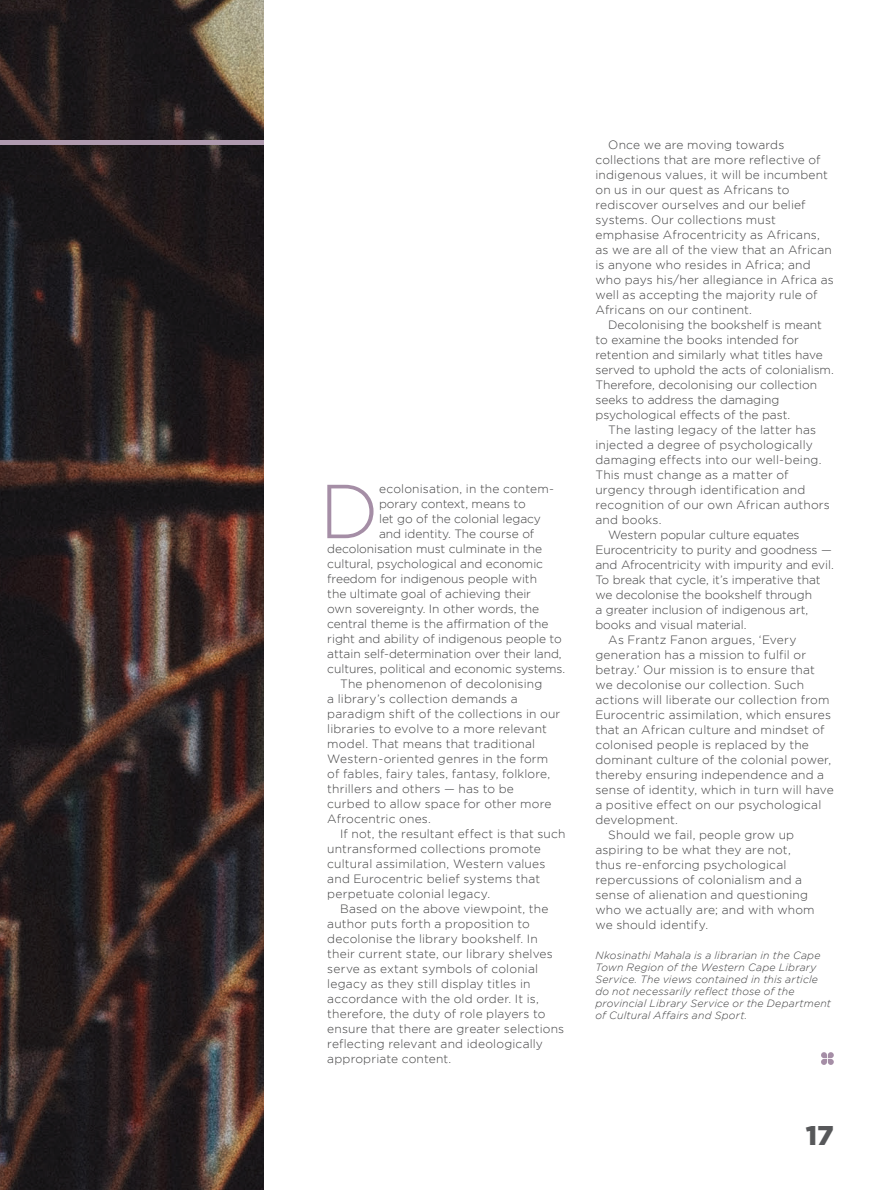
<style>
.page{position:relative;width:893px;height:1190px;background:#fff}
.page>*{position:absolute;margin:0;border:0;box-sizing:border-box;transform-origin:0 0}
.Normal__Web{font:300 76.35px "Gotham";color:#a58ea6}
.t1{font:900 27px "Gotham";color:#57585a}
.Normal__Web-2{font:300 12px/15px "Gotham";letter-spacing:.01em;color:#3e3e3f}
.t2{font:italic 300 10.5px/12px "Gotham";letter-spacing:.02em;color:#3e3e3f}
</style>
<div class="page">
<img style="left:0;top:0;width:263px;height:1190px">
<hr style="left:0;top:140px;width:263px;height:4px;background:#af9aaf">
<svg style="left:821px;top:1052px;width:12px;height:13px"></svg>
<p class="Normal__Web" style="left:319px;top:470px;width:61px">D</p>
<p class="Normal__Web-2" style="left:379px;top:481px;width:176px">ecolonisation, in the contem-</p>
<p class="Normal__Web-2" style="left:379px;top:496px;width:148px">porary context, means to</p>
<p class="Normal__Web-2" style="left:379px;top:511px;width:163px">let go of the colonial legacy</p>
<p class="Normal__Web-2" style="left:379px;top:526px;width:157px">and identity. The course of</p>
<p class="Normal__Web-2" style="left:327px;top:541px;width:216px">decolonisation must culminate in the</p>
<p class="Normal__Web-2" style="left:327px;top:556px;width:217px">cultural, psychological and economic</p>
<p class="Normal__Web-2" style="left:327px;top:571px;width:211px">freedom for indigenous people with</p>
<p class="Normal__Web-2" style="left:327px;top:586px;width:205px">the ultimate goal of achieving their</p>
<p class="Normal__Web-2" style="left:327px;top:601px;width:213px">own sovereignty. In other words, the</p>
<p class="Normal__Web-2" style="left:327px;top:616px;width:222px">central theme is the affirmation of the</p>
<p class="Normal__Web-2" style="left:327px;top:631px;width:236px">right and ability of indigenous people to</p>
<p class="Normal__Web-2" style="left:327px;top:646px;width:236px">attain self-determination over their land,</p>
<p class="Normal__Web-2" style="left:327px;top:661px;width:239px">cultures, political and economic systems.</p>
<p class="Normal__Web-2" style="left:327px;top:676px;width:234px;text-indent:13px">The phenomenon of decolonising<br>a library’s collection demands a paradigm shift of the collections in our libraries to evolve to a more relevant model. That means that traditional Western-oriented genres in the form of fables, fairy tales, fantasy, folklore, thrillers and others — has to be<br>curbed to allow space for other more Afrocentric ones.</p>
<p class="Normal__Web-2" style="left:327px;top:826px;width:239px;text-indent:13px">If not, the resultant effect is that such untransformed collections promote cultural assimilation, Western values and Eurocentric belief systems that perpetuate colonial legacy.</p>
<p class="Normal__Web-2" style="left:327px;top:901px;width:238px;text-indent:13px">Based on the above viewpoint, the author puts forth a proposition to decolonise the library bookshelf. In their current state, our library shelves serve as extant symbols of colonial legacy as they still display titles in accordance with the old order. It is, therefore, the duty of role players to ensure that there are greater selections reflecting relevant and ideologically appropriate content.</p>
<p class="Normal__Web-2" style="left:595px;top:137px;width:240px;text-indent:13px">Once we are moving towards collections that are more reflective of indigenous values, it will be incumbent on us in our quest as Africans to rediscover ourselves and our belief systems. Our collections must emphasise Afrocentricity as Africans, as we are all of the view that an African is anyone who resides in Africa; and who pays his/her allegiance in Africa as well as accepting the majority rule of Africans on our continent.</p>
<p class="Normal__Web-2" style="left:595px;top:317px;width:240px;text-indent:13px">Decolonising the bookshelf is meant to examine the books intended for retention and similarly what titles have served to uphold the acts of colonialism.<br>Therefore, decolonising our collection seeks to address the damaging psychological effects of the past.</p>
<p class="Normal__Web-2" style="left:595px;top:422px;width:236px;text-indent:13px">The lasting legacy of the latter has injected a degree of psychologically damaging effects into our well-being.<br>This must change as a matter of urgency through identification and recognition of our own African authors and books.</p>
<p class="Normal__Web-2" style="left:595px;top:527px;width:240px;text-indent:13px">Western popular culture equates Eurocentricity to purity and goodness — and Afrocentricity with impurity and evil.<br>To break that cycle, it’s imperative that we decolonise the bookshelf through<br>a greater inclusion of indigenous art, books and visual material.</p>
<p class="Normal__Web-2" style="left:595px;top:632px;width:240px;text-indent:13px">As Frantz Fanon argues, ‘Every generation has a mission to fulfil or betray.’ Our mission is to ensure that we decolonise our collection. Such actions will liberate our collection from Eurocentric assimilation, which ensures that an African culture and mindset of colonised people is replaced by the dominant culture of the colonial power, thereby ensuring independence and a sense of identity, which in turn will have a positive effect on our psychological development.</p>
<p class="Normal__Web-2" style="left:595px;top:827px;width:221px;text-indent:13px">Should we fail, people grow up aspiring to be what they are not, thus re-enforcing psychological repercussions of colonialism and a sense of alienation and questioning who we actually are; and with whom we should identify.</p>
<p class="t2" style="left:595px;top:949px;width:226px">Nkosinathi Mahala is a librarian in the Cape</p>
<p class="t2" style="left:595px;top:961px;width:237px">Town Region of the Western Cape Library Service. The views contained in this article do not necessarily reflect those of the provincial Library Service or the Department of Cultural Affairs and Sport.</p>
<h2 class="t1" style="left:805px;top:1120px;width:29px">17</h2>
</div>
